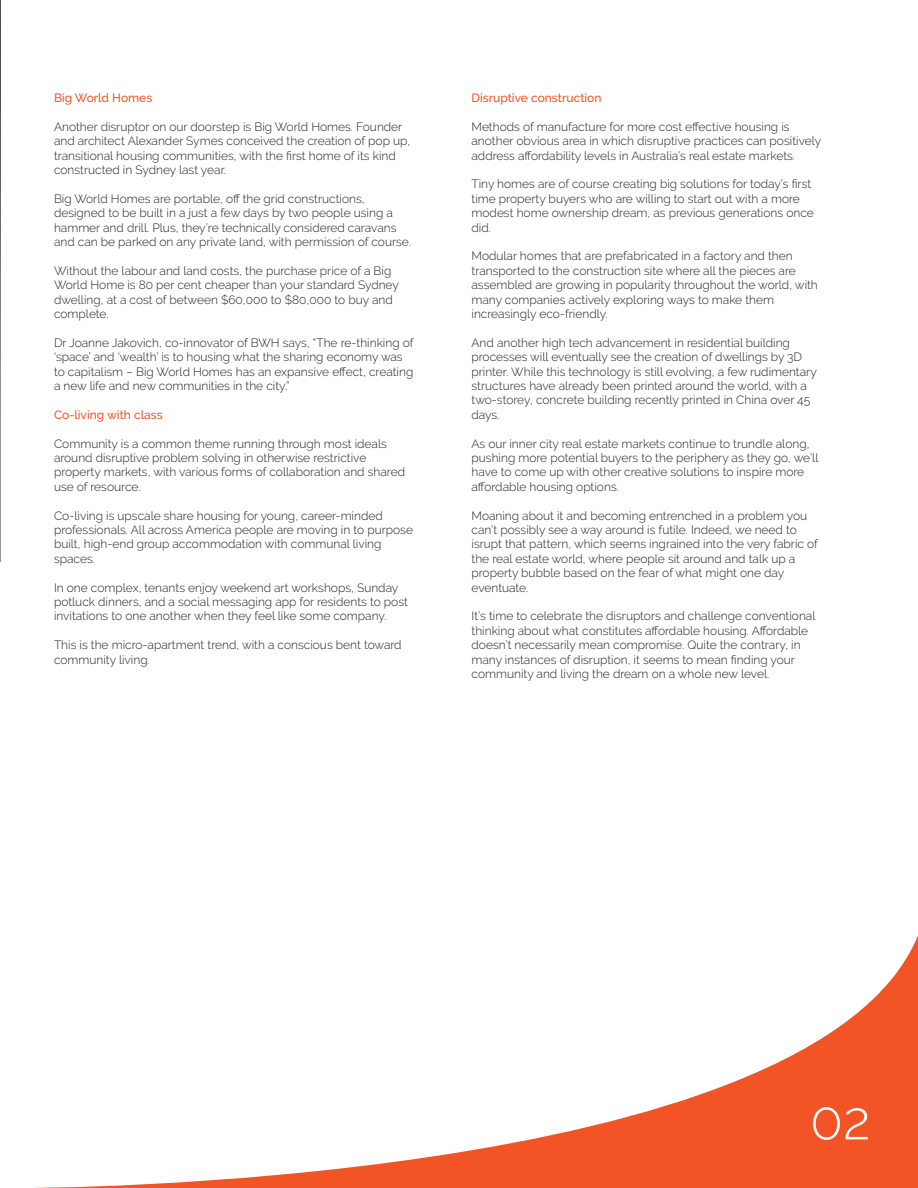
<style>
.page{position:relative;width:918px;height:1188px;background:#fff}
.page>*{position:absolute;margin:0;border:0;box-sizing:border-box;transform-origin:0 0}
.Issue_Title{font:300 54px "Raleway";color:#fff}
.Body{font:300 12px/14.4px "Raleway";color:#231f20}
.Character_Title{font:500 12px "Raleway";color:#f25426}
</style>
<div class="page">
<svg style="left:33px;top:935px;width:885px;height:253px"></svg>
<img style="left:0;top:0;width:1px;height:562px">
<p class="Character_Title" style="left:54px;top:91px;width:100px">Big World Homes</p>
<p class="Body" style="left:54px;top:119px;width:358px">Another disruptor on our doorstep is Big World Homes. Founder and architect Alexander Symes conceived the creation of pop up, transitional housing communities, with the first home of its kind constructed in Sydney last year.</p>
<p class="Body" style="left:54px;top:191px;width:359px">Big World Homes are portable, off the grid constructions, designed to be built in a just a few days by two people using a hammer and drill. Plus, they’re technically considered caravans and can be parked on any private land, with permission of course.</p>
<p class="Body" style="left:54px;top:263px;width:346px">Without the labour and land costs, the purchase price of a Big World Home is 80 per cent cheaper than your standard Sydney dwelling, at a cost of between $60,000 to $80,000 to buy and complete.</p>
<p class="Body" style="left:54px;top:335px;width:361px">Dr Joanne Jakovich, co-innovator of BWH says, “The re-thinking of ‘space’ and ‘wealth’ is to housing what the sharing economy was to capitalism – Big World Homes has an expansive effect, creating a new life and new communities in the city.”</p>
<p class="Character_Title" style="left:54px;top:408px;width:110px">Co-living with class</p>
<p class="Body" style="left:54px;top:436px;width:334px">Community is a common theme running through most ideals around disruptive problem solving in otherwise restrictive</p>
<p class="Body" style="left:54px;top:465px;width:353px">property markets, with various forms of collaboration and shared use of resource.</p>
<p class="Body" style="left:54px;top:508px;width:361px">Co-living is upscale share housing for young, career-minded professionals. All across America people are moving in to purpose built, high-end group accommodation with communal living spaces.</p>
<p class="Body" style="left:54px;top:580px;width:355px">In one complex, tenants enjoy weekend art workshops, Sunday potluck dinners, and a social messaging app for residents to post invitations to one another when they feel like some company.</p>
<p class="Body" style="left:54px;top:638px;width:349px">This is the micro-apartment trend, with a conscious bent toward community living.</p>
<p class="Character_Title" style="left:472px;top:91px;width:132px">Disruptive construction</p>
<p class="Body" style="left:472px;top:119px;width:351px">Methods of manufacture for more cost effective housing is another obvious area in which disruptive practices can positively address affordability levels in Australia’s real estate markets.</p>
<p class="Body" style="left:472px;top:177px;width:344px">Tiny homes are of course creating big solutions for today’s first time property buyers who are willing to start out with a more modest home ownership dream, as previous generations once did.</p>
<p class="Body" style="left:472px;top:249px;width:323px">Modular homes that are prefabricated in a factory and then</p>
<p class="Body" style="left:472px;top:263px;width:348px">transported to the construction site where all the pieces are assembled are growing in popularity throughout the world, with many companies actively exploring ways to make them</p>
<p class="Body" style="left:472px;top:307px;width:138px">increasingly eco-friendly.</p>
<p class="Body" style="left:472px;top:335px;width:320px">And another high tech advancement in residential building</p>
<p class="Body" style="left:472px;top:350px;width:347px">processes will eventually see the creation of dwellings by 3D printer. While this technology is still evolving, a few rudimentary structures have already been printed around the world, with a two-storey, concrete building recently printed in China over 45 days.</p>
<p class="Body" style="left:472px;top:436px;width:348px">As our inner city real estate markets continue to trundle along, pushing more potential buyers to the periphery as they go, we’ll have to come up with other creative solutions to inspire more affordable housing options.</p>
<p class="Body" style="left:472px;top:508px;width:337px">Moaning about it and becoming entrenched in a problem you can’t possibly see a way around is futile. Indeed, we need to</p>
<p class="Body" style="left:472px;top:537px;width:348px">isrupt that pattern, which seems ingrained into the very fabric of the real estate world, where people sit around and talk up a</p>
<p class="Body" style="left:472px;top:566px;width:314px">property bubble based on the fear of what might one day</p>
<p class="Body" style="left:472px;top:580px;width:58px">eventuate.</p>
<p class="Body" style="left:472px;top:609px;width:345px">It’s time to celebrate the disruptors and challenge conventional thinking about what constitutes affordable housing. Affordable doesn’t necessarily mean compromise. Quite the contrary, in many instances of disruption, it seems to mean finding your</p>
<p class="Body" style="left:472px;top:667px;width:299px">community and living the dream on a whole new level.</p>
<p class="Issue_Title" style="left:810px;top:1089px;width:62px">02</p>
</div>
